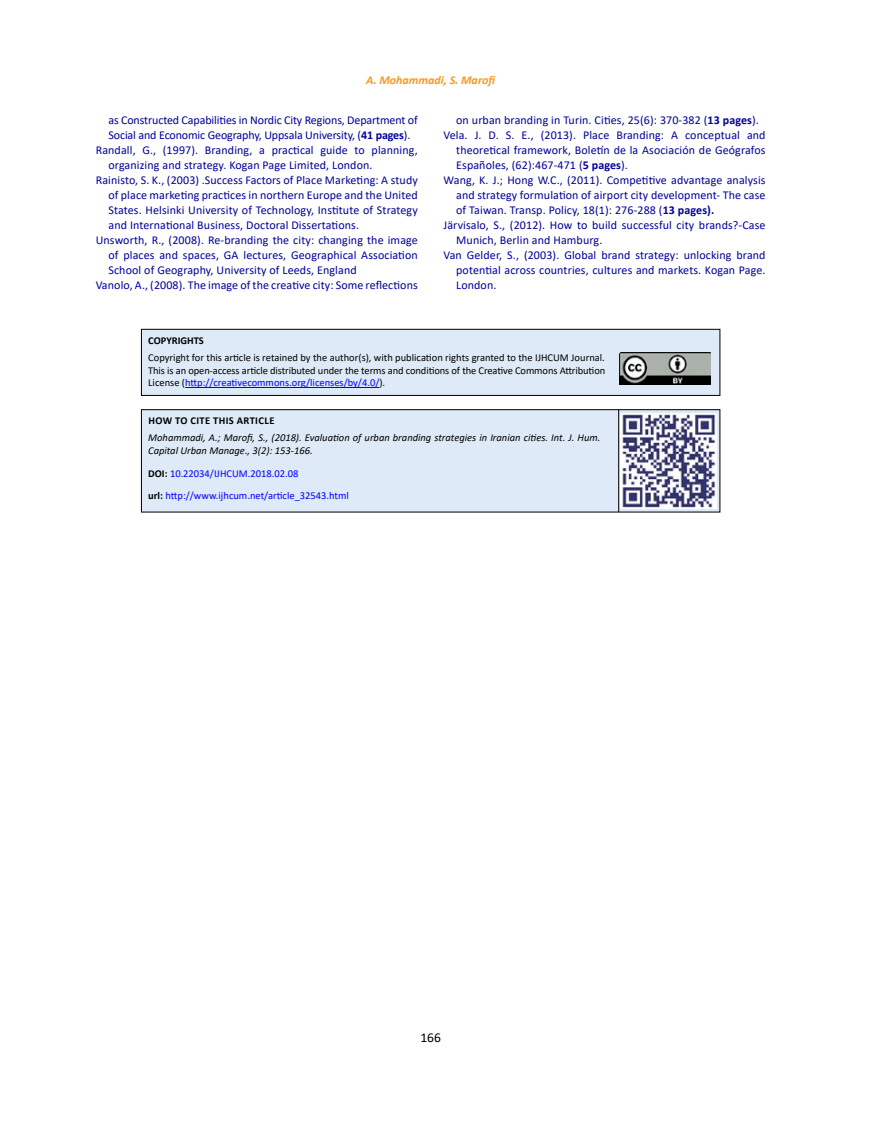
<style>
.page{position:relative;width:872px;height:1127px;background:#fff}
.page>*{position:absolute;margin:0;border:0;box-sizing:border-box;transform-origin:0 0}
.t1{font:13.5px "Calibri";color:#000}
.t2{font:12px "Calibri";letter-spacing:.01em;color:#009}
.t3{font:12px "Calibri";letter-spacing:-.01em;color:#009}
.t4{font:italic 700 12px "Calibri";color:#f8991d}
.t5{font:10.5px/12.6px "Calibri";color:#000;text-align:justify}
.t6{font:italic 10.5px/12.6px "Calibri";color:#000}
.t7{font:10.5px/21.6px "Calibri";color:#00f}
.t8{font:700 10.5px "Calibri";letter-spacing:.035em;color:#000}
.t9{font:700 10.5px "Calibri";color:#000}
.s1{font-weight:700}
.s2{color:#00f}
.s3{font-weight:700;color:#000}
</style>
<div class="page">
<div style="left:141px;top:329px;width:579px;height:66px;background:#deeaf7"></div>
<hr style="left:185px;top:387px;width:194px;height:1px;background:#00f">
<div style="left:141px;top:329px;width:579px;height:67px;border:1px solid #000"></div>
<img style="left:619px;top:352px;width:91px;height:32px">
<div style="left:141px;top:410px;width:579px;height:102px;background:#deeaf7"></div>
<div style="left:141px;top:409px;width:579px;height:103px;border:1px solid #000"></div>
<hr style="left:618px;top:409px;width:1px;height:103px;background:#000">
<img style="left:620px;top:413px;width:96px;height:95px">
<p class="t4" style="left:366px;top:72px;width:132px">A. Mohammadi, S. Marofi</p>
<p class="t3" style="left:108px;top:111px;width:311px">as Constructed Capabilities in Nordic City Regions, Department of</p>
<p class="t3" style="left:108px;top:126px;width:303px">Social and Economic Geography, Uppsala University, (<span class="s1">41 pages</span>).</p>
<p class="t2" style="left:96px;top:141px;width:323px">Randall, G., (1997). Branding, a practical guide to planning,</p>
<p class="t2" style="left:108px;top:156px;width:266px">organizing and strategy. Kogan Page Limited, London.</p>
<p class="t2" style="left:96px;top:171px;width:324px">Rainisto, S. K., (2003) .Success Factors of Place Marketing: A study</p>
<p class="t2" style="left:108px;top:186px;width:311px">of place marketing practices in northern Europe and the United</p>
<p class="t2" style="left:108px;top:201px;width:311px">States. Helsinki University of Technology, Institute of Strategy</p>
<p class="t2" style="left:108px;top:216px;width:252px">and International Business, Doctoral Dissertations.</p>
<p class="t2" style="left:96px;top:231px;width:324px">Unsworth, R., (2008). Re-branding the city: changing the image</p>
<p class="t2" style="left:108px;top:246px;width:311px">of places and spaces, GA lectures, Geographical Association</p>
<p class="t2" style="left:108px;top:261px;width:250px">School of Geography, University of Leeds, England</p>
<p class="t2" style="left:96px;top:276px;width:324px">Vanolo, A., (2008). The image of the creative city: Some reflections</p>
<p class="t2" style="left:456px;top:111px;width:304px">on urban branding in Turin. Cities, 25(6): 370-382 (<span class="s1">13 pages</span>).</p>
<p class="t2" style="left:443px;top:126px;width:324px">Vela. J. D. S. E., (2013). Place Branding: A conceptual and</p>
<p class="t2" style="left:456px;top:141px;width:311px">theoretical framework, Boletín de la Asociación de Geógrafos</p>
<p class="t2" style="left:456px;top:156px;width:173px">Españoles, (62):467-471 (<span class="s1">5 pages</span>).</p>
<p class="t2" style="left:443px;top:171px;width:324px">Wang, K. J.; Hong W.C., (2011). Competitive advantage analysis</p>
<p class="t2" style="left:456px;top:186px;width:311px">and strategy formulation of airport city development- The case</p>
<p class="t2" style="left:456px;top:201px;width:260px">of Taiwan. Transp. Policy, 18(1): 276-288 (<span class="s1">13 pages).</span></p>
<p class="t2" style="left:443px;top:216px;width:324px">Järvisalo, S., (2012). How to build successful city brands?-Case</p>
<p class="t2" style="left:456px;top:231px;width:148px">Munich, Berlin and Hamburg.</p>
<p class="t2" style="left:443px;top:246px;width:324px">Van Gelder, S., (2003). Global brand strategy: unlocking brand</p>
<p class="t2" style="left:456px;top:261px;width:311px">potential across countries, cultures and markets. Kogan Page.</p>
<p class="t2" style="left:456px;top:276px;width:42px">London.</p>
<p class="t9" style="left:148px;top:333px;width:57px">COPYRIGHTS</p>
<p class="t5" style="left:148px;top:351px;width:458px">Copyright for this article is retained by the author(s), with publication rights granted to the IJHCUM Journal.<br>This is an open-access article distributed under the terms and conditions of the Creative Commons Attribution License (<span class="s2">http://creativecommons.org/licenses/by/4.0/</span>).</p>
<p class="t8" style="left:148px;top:413px;width:127px">HOW TO CITE THIS ARTICLE</p>
<p class="t6" style="left:148px;top:431px;width:453px">Mohammadi, A.; Marofi, S., (2018). Evaluation of urban branding strategies in Iranian cities. Int. J. Hum.<br>Capital Urban Manage., 3(2): 153-166.</p>
<p class="t7" style="left:148px;top:463px;width:202px"><span class="s3">DOI:</span> 10.22034/IJHCUM.2018.02.08<br><span class="s3">url:</span> http://www.ijhcum.net/article_32543.html</p>
<p class="t1" style="left:420px;top:1028px;width:22px">166</p>
</div>
